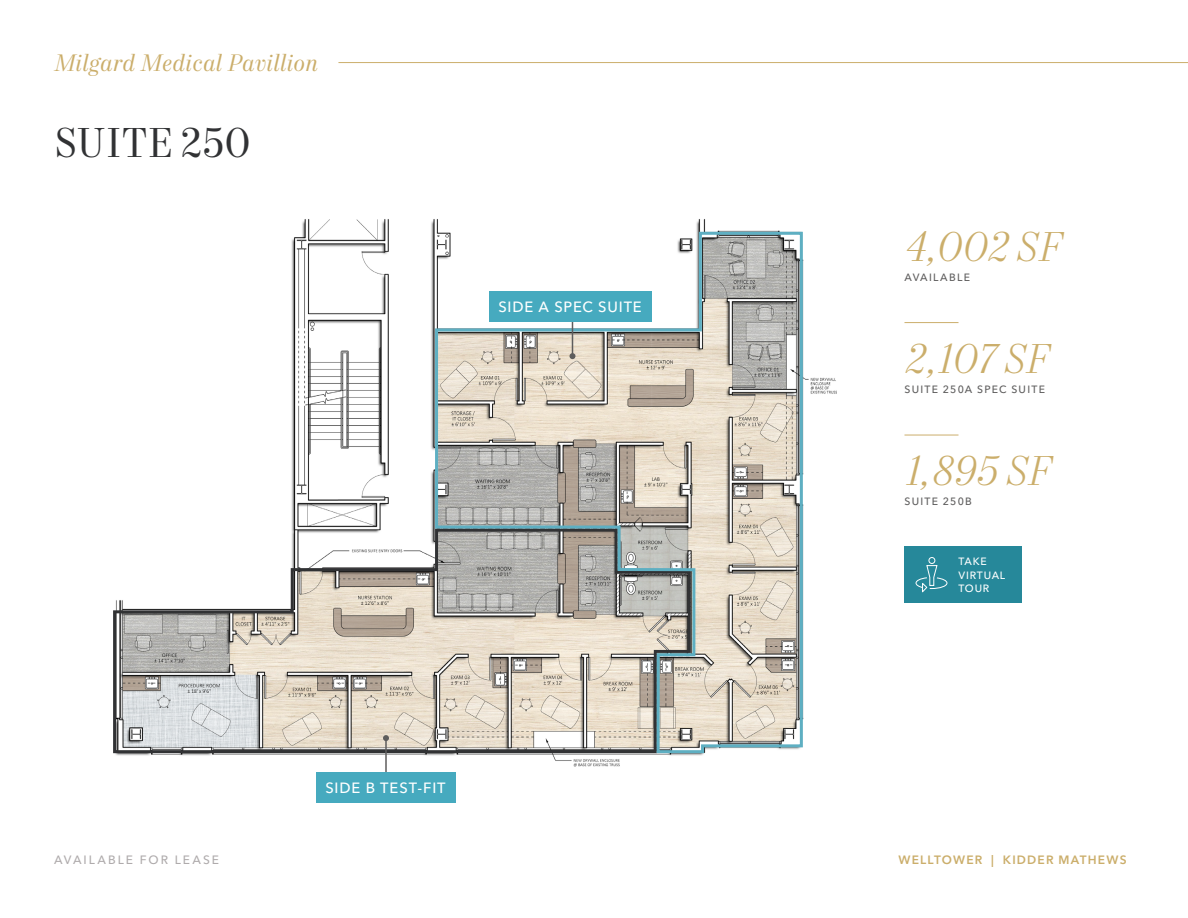
<style>
.page{position:relative;width:1188px;height:918px;background:#fff}
.page>*{position:absolute;margin:0;border:0;box-sizing:border-box;transform-origin:0 0}
.Stat_Italic_-_Gold_2023{font:italic 300 42px "Mort Modern 07";letter-spacing:-.005em;color:#cbae6b}
.Headline_-_Level_2_-_Charcoal_2022{font:42px "Mort Modern 08";color:#313234}
.t1{font:italic 24px "Mort Modern 08";letter-spacing:.01em;color:#cbae6b}
.Other_Callout_Text_-_White_2023{font:500 14.7px "Avenir Next LT Pro";letter-spacing:.06em;color:#fff}
.t2{font:600 12px "Avenir Next LT Pro";letter-spacing:.1em;color:#cbae6b}
.t3{font:500 12px "Avenir Next LT Pro";letter-spacing:.17em;color:#afabac}
.Stat_Label_-_Ash_2023{font:500 10.5px "Avenir Next LT Pro";letter-spacing:.125em;color:#5e5d5d}
.Other_Callout_Text_-_White_2023-2{font:500 10.5px/13.5px "Avenir Next LT Pro";letter-spacing:.075em;color:#fff}
</style>
<div class="page">
<img style="left:117px;top:219px;width:720px;height:548px">
<svg style="left:113px;top:527px;width:321px;height:228px"></svg>
<hr style="left:904px;top:322px;width:54px;height:1px;background:#cbae6b">
<hr style="left:904px;top:435px;width:54px;height:1px;background:#cbae6b">
<svg style="left:434px;top:230px;width:370px;height:525px;background:#cac6be"></svg>
<hr style="left:572px;top:319px;width:1px;height:37px;background:#5e5d5d">
<svg style="left:569px;top:353px;width:6px;height:6px"></svg>
<div style="left:489px;top:291px;width:162px;height:31px;background:#46aabf"></div>
<hr style="left:385px;top:738px;width:2px;height:38px;background:#5e5d5d">
<svg style="left:383px;top:735px;width:6px;height:6px"></svg>
<div style="left:316px;top:772px;width:139px;height:30px;background:#46aabf"></div>
<div style="left:904px;top:546px;width:118px;height:57px;background:#26889a"></div>
<svg style="left:915px;top:557px;width:33px;height:35px"></svg>
<hr style="left:338px;top:62px;width:850px;height:1px;background:#cbae6b">
<h2 class="t1" style="left:54px;top:49px;width:266px">Milgard Medical Pavillion</h2>
<p class="Headline_-_Level_2_-_Charcoal_2022" style="left:54px;top:118px;width:198px">SUITE 250</p>
<p class="Other_Callout_Text_-_White_2023" style="left:498px;top:298px;width:145px">SIDE A SPEC SUITE</p>
<p class="Other_Callout_Text_-_White_2023" style="left:325px;top:779px;width:122px">SIDE B TEST-FIT</p>
<p class="Stat_Italic_-_Gold_2023" style="left:904px;top:221px;width:158px">4,002 SF</p>
<p class="Stat_Label_-_Ash_2023" style="left:904px;top:271px;width:67px">AVAILABLE</p>
<p class="Stat_Italic_-_Gold_2023" style="left:904px;top:334px;width:146px">2,107 SF</p>
<p class="Stat_Label_-_Ash_2023" style="left:904px;top:383px;width:142px">SUITE 250A SPEC SUITE</p>
<p class="Stat_Italic_-_Gold_2023" style="left:904px;top:445px;width:147px">1,895 SF</p>
<p class="Stat_Label_-_Ash_2023" style="left:904px;top:495px;width:69px">SUITE 250B</p>
<p class="Other_Callout_Text_-_White_2023-2" style="left:959px;top:555px;width:48px">TAKE<br>VIRTUAL<br>TOUR</p>
<p class="t3" style="left:54px;top:853px;width:167px">AVAILABLE FOR LEASE</p>
<p class="t2" style="left:899px;top:853px;width:230px">WELLTOWER | KIDDER MATHEWS</p>
</div>
